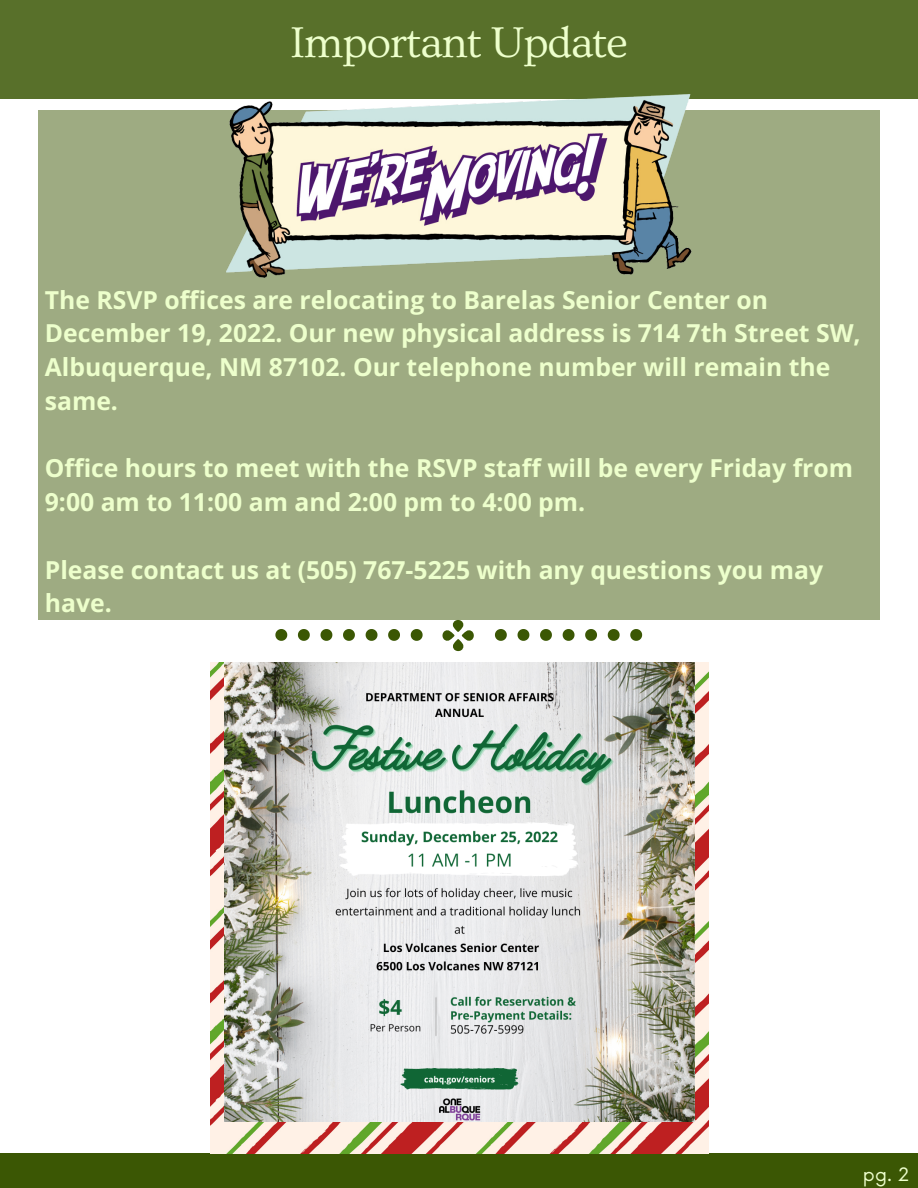
<style>
.page{position:relative;width:918px;height:1188px;background:#fff}
.page>*{position:absolute;margin:0;border:0;box-sizing:border-box;transform-origin:0 0}
.t1{font:45px "Ovo";letter-spacing:-.025em;color:#edffcc}
.t2{font:700 24.75px/33.8px "Open Sans";color:#edffcc}
.t3{font:18px "Now";color:#edffcc}
</style>
<div class="page">
<div style="left:0;top:0;width:918px;height:99px;background:#58702a"></div>
<div style="left:0;top:1153px;width:918px;height:35px;background:#3b5704"></div>
<div style="left:38px;top:110px;width:842px;height:510px;background:#9eab82"></div>
<img style="left:210px;top:663px;width:498px;height:490px">
<svg style="left:442px;top:620px;width:32px;height:31px"></svg>
<svg style="left:411px;top:629px;width:12px;height:12px"></svg>
<svg style="left:388px;top:629px;width:12px;height:12px"></svg>
<svg style="left:366px;top:629px;width:12px;height:12px"></svg>
<svg style="left:343px;top:629px;width:12px;height:12px"></svg>
<svg style="left:321px;top:629px;width:11px;height:12px"></svg>
<svg style="left:298px;top:629px;width:12px;height:12px"></svg>
<svg style="left:275px;top:629px;width:12px;height:12px"></svg>
<svg style="left:630px;top:629px;width:12px;height:12px"></svg>
<svg style="left:608px;top:629px;width:12px;height:12px"></svg>
<svg style="left:585px;top:629px;width:12px;height:12px"></svg>
<svg style="left:563px;top:629px;width:12px;height:12px"></svg>
<svg style="left:540px;top:629px;width:12px;height:12px"></svg>
<svg style="left:518px;top:629px;width:11px;height:12px"></svg>
<svg style="left:495px;top:629px;width:12px;height:12px"></svg>
<img style="left:226px;top:94px;width:466px;height:184px">
<img style="left:224px;top:663px;width:470px;height:459px">
<h1 class="t1" style="left:290px;top:18px;width:339px">Important Update</h1>
<p class="t2" style="left:45px;top:282px;width:817px">The RSVP offices are relocating to Barelas Senior Center on December 19, 2022. Our new physical address is 714 7th Street SW, Albuquerque, NM 87102. Our telephone number will remain the same.</p>
<p class="t2" style="left:45px;top:451px;width:810px">Office hours to meet with the RSVP staff will be every Friday from<br>9:00 am to 11:00 am and 2:00 pm to 4:00 pm.</p>
<p class="t2" style="left:45px;top:552px;width:780px">Please contact us at (505) 767-5225 with any questions you may have.</p>
<p class="t3" style="left:863px;top:1165px;width:48px">pg. 2</p>
</div>
